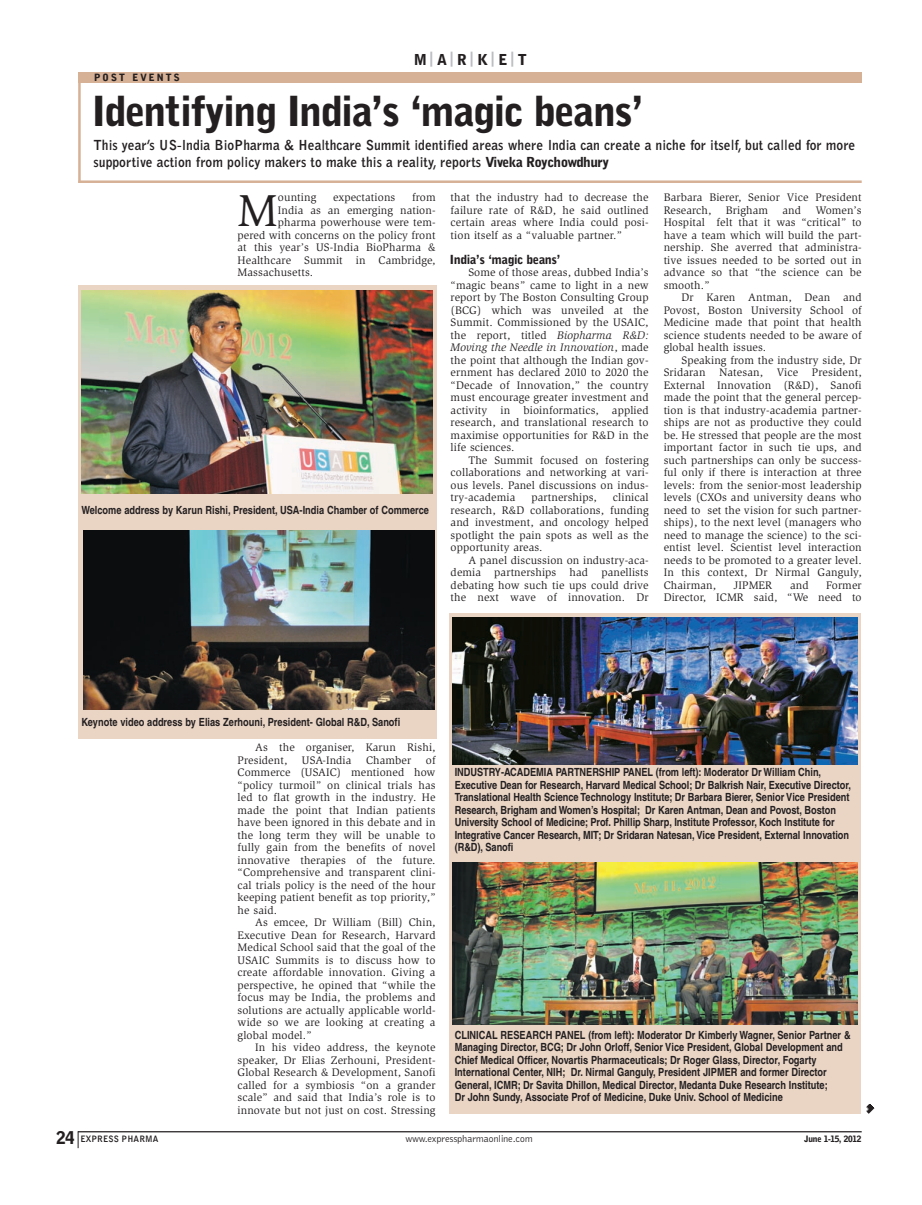
<style>
.page{position:relative;width:922px;height:1205px;background:#fff}
.page>*{position:absolute;margin:0;border:0;box-sizing:border-box;transform-origin:0 0}
.t1{font:46px "Slimbach";color:#231f20}
.t2{font:900 41.25px "Express Gothic";color:#231f20}
.t3{font:900 15px "Express Gothic";color:#231f20}
.t4{font:700 13.75px/17.5px "Express Gothic";color:#231f20}
.t5{font:900 12.5px "Express Gothic";letter-spacing:.01em;color:#231f20}
.t6{font:11.25px/12.5px "Slimbach";letter-spacing:.01em;color:#231f20;text-align:justify}
.t7{font:700 11.25px/12.5px "Helvetica";color:#231f20;scale:.82 1}
.t8{font:10px "Express Gothic";color:#231f20}
.t9{font:900 10px "Express Gothic";letter-spacing:.25em;color:#231f20}
.t10{font:700 8.75px "Express Gothic";color:#231f20}
.t11{font:900 8.75px "Express Gothic";color:#231f20}
.s1{color:#bcbdc0}
.s2{font-weight:900}
.s3{font-style:italic}
.s4{font-weight:900;font-size:17.5px}
</style>
<div class="page">
<div style="left:78px;top:285px;width:358px;height:454px;background:#ead5c5"></div>
<div style="left:449px;top:613px;width:411px;height:501px;background:#ead5c5"></div>
<hr style="left:78px;top:1131px;width:783px;height:1px;background:#231f20">
<svg style="left:78px;top:1131px;width:1px;height:17px"></svg>
<div style="left:78px;top:72px;width:783px;height:11px;background:#d7b196"></div>
<hr style="left:78px;top:75px;width:3px;height:108px;background:#d7b196">
<hr style="left:78px;top:180px;width:783px;height:3px;background:#d7b196">
<svg style="left:866px;top:1104px;width:9px;height:10px"></svg>
<img style="left:81px;top:290px;width:351px;height:203px">
<img style="left:83px;top:530px;width:351px;height:180px">
<img style="left:452px;top:862px;width:405px;height:163px">
<img style="left:452px;top:618px;width:405px;height:146px">
<h3 class="t3" style="left:414px;top:53px;width:114px">M <span class="s1">|</span>A <span class="s1">|</span>R <span class="s1">|</span>K <span class="s1">|</span>E <span class="s1">|</span>T</h3>
<h2 class="t2" style="left:94px;top:95px;width:551px">Identifying India’s ‘magic beans’</h2>
<p class="t4" style="left:94px;top:137px;width:763px">This year’s US-India BioPharma &amp; Healthcare Summit identified areas where India can create a niche for itself, but called for more supportive action from policy makers to make this a reality, reports <span class="s2">Viveka Roychowdhury</span></p>
<p class="t9" style="left:94px;top:73px;width:87px">POST EVENTS</p>
<h1 class="t1" style="left:237px;top:193px;width:41px">M</h1>
<p class="t6" style="left:278px;top:192px;width:40px">ounting</p>
<p class="t6" style="left:333px;top:192px;width:64px">expectations</p>
<p class="t6" style="left:412px;top:192px;width:25px">from</p>
<p class="t6" style="left:278px;top:205px;width:159px">India as an emerging nation-</p>
<p class="t6" style="left:278px;top:217px;width:159px">pharma powerhouse were tem-</p>
<p class="t6" style="left:237px;top:230px;width:199px">pered with concerns on the policy front</p>
<p class="t6" style="left:237px;top:242px;width:199px">at this year’s US-India BioPharma &amp;</p>
<p class="t6" style="left:237px;top:255px;width:199px">Healthcare Summit in Cambridge,</p>
<p class="t6" style="left:237px;top:267px;width:77px">Massachusetts.</p>
<p class="t7" style="left:81px;top:505px;width:425px">Welcome address by Karun Rishi, President, USA-India Chamber of Commerce</p>
<p class="t6" style="left:450px;top:192px;width:199px">that the industry had to decrease the failure rate of R&amp;D, he said outlined certain areas where India could posi&shy;tion itself as a “valuable partner.”</p>
<p class="t5" style="left:450px;top:254px;width:112px">India’s ‘magic beans’</p>
<p class="t6" style="left:450px;top:267px;width:199px;text-indent:18px">Some of those areas, dubbed India’s “magic beans” came to light in a new report by The Boston Consulting Group (BCG) which was unveiled at the Summit. Commissioned by the USAIC, the report, titled <span class="s3">Biopharma R&amp;D:<br>Moving the Needle in Innovation</span>, made the point that although the Indian gov&shy;ernment has declared 2010 to 2020 the “Decade of Innovation,” the country must encourage greater investment and activity in bioinformatics, applied research, and translational research to maximise opportunities for R&amp;D in the life sciences.</p>
<p class="t6" style="left:450px;top:455px;width:199px;text-indent:18px">The Summit focused on fostering collaborations and networking at vari&shy;ous levels. Panel discussions on indus&shy;try-academia</p>
<p class="t6" style="left:450px;top:492px;width:199px;text-indent:162px">clinical research, R&amp;D collaborations, funding and investment, and oncology helped spotlight the pain spots as well as the opportunity areas.</p>
<p class="t6" style="left:450px;top:555px;width:199px;text-indent:18px">A panel discussion on industry-aca&shy;demia partnerships had panellists debating how such tie ups could drive the next wave of innovation. Dr</p>
<p class="t6" style="left:531px;top:492px;width:67px">partnerships,</p>
<p class="t6" style="left:663px;top:192px;width:199px">Barbara Bierer, Senior Vice President<br>Research,</p>
<p class="t6" style="left:725px;top:205px;width:44px">Brigham</p>
<p class="t6" style="left:782px;top:205px;width:20px">and</p>
<p class="t6" style="left:663px;top:205px;width:199px;text-indent:152px">Women’s Hospital felt that it was “critical” to have a team which will build the part&shy;nership. She averred that administra&shy;tive issues needed to be sorted out in advance so that “the science can be smooth.”</p>
<p class="t6" style="left:663px;top:292px;width:199px;text-indent:18px">Dr Karen Antman, Dean and Povost, Boston University School of Medicine made that point that health science students needed to be aware of global health issues.</p>
<p class="t6" style="left:663px;top:355px;width:199px;text-indent:18px">Speaking from the industry side, Dr Sridaran Natesan, Vice President, External Innovation (R&amp;D), Sanofi made the point that the general percep&shy;tion is that industry-academia partner&shy;ships are not as productive they could be. He stressed that people are the most important factor in such tie ups, and such partnerships can only be success&shy;ful only if there is interaction at three levels: from the senior-most leadership levels (CXOs and university deans who need to set the vision for such partner&shy;ships), to the next level (managers who need to manage the science) to the sci&shy;entist level. Scientist level interaction needs to be promoted to a greater level.<br>In this context, Dr Nirmal Ganguly, Chairman,</p>
<p class="t6" style="left:733px;top:580px;width:40px">JIPMER</p>
<p class="t6" style="left:789px;top:580px;width:20px">and</p>
<p class="t6" style="left:663px;top:580px;width:199px;text-align:right">Former<br>Director, ICMR said, “We need to</p>
<p class="t7" style="left:81px;top:717px;width:390px">Keynote video address by Elias Zerhouni, President- Global R&amp;D, Sanofi</p>
<p class="t6" style="left:237px;top:742px;width:199px;text-indent:18px">As the organiser, Karun Rishi,<br>President,</p>
<p class="t6" style="left:237px;top:755px;width:199px;text-indent:188px">of Commerce (USAIC) mentioned how “policy turmoil” on clinical trials has led to flat growth in the industry. He made the point that Indian patients have been ignored in this debate and in the long term they will be unable to fully gain from the benefits of novel innovative therapies of the future. “Comprehensive and transparent clini&shy;cal trials policy is the need of the hour keeping patient benefit as top priority,” he said.</p>
<p class="t6" style="left:237px;top:917px;width:199px;text-indent:18px">As emcee, Dr William (Bill) Chin, Executive Dean for Research, Harvard Medical School said that the goal of the USAIC Summits is to discuss how to create affordable innovation. Giving a perspective, he opined that “while the focus may be India, the problems and solutions are actually applicable world&shy;wide so we are looking at creating a global model.”</p>
<p class="t6" style="left:237px;top:1042px;width:199px;text-indent:18px">In his video address, the keynote speaker, Dr Elias Zerhouni, President-Global Research &amp; Development, Sanofi called for a symbiosis “on a grander scale” and said that India’s role is to innovate but not just on cost. Stressing</p>
<p class="t6" style="left:302px;top:755px;width:51px">USA-India</p>
<p class="t6" style="left:366px;top:755px;width:47px">Chamber</p>
<p class="t7" style="left:454px;top:767px;width:484px">INDUSTRY-ACADEMIA PARTNERSHIP PANEL (from left): Moderator Dr William Chin, Executive Dean for Research, Harvard Medical School; Dr Balkrish Nair, Executive Director, Translational Health Science Technology Institute; Dr Barbara Bierer, Senior Vice President Research, Brigham and Women’s Hospital; Dr Karen Antman, Dean and Povost, Boston University School of Medicine; Prof. Phillip Sharp, Institute Professor, Koch Institute for Integrative Cancer Research, MIT; Dr Sridaran Natesan, Vice President, External Innovation (R&amp;D), Sanofi</p>
<p class="t7" style="left:454px;top:1030px;width:484px">CLINICAL RESEARCH PANEL (from left): Moderator Dr Kimberly Wagner, Senior Partner &amp; Managing Director, BCG; Dr John Orloff, Senior Vice President, Global Development and Chief Medical Officer, Novartis Pharmaceuticals; Dr Roger Glass, Director, Fogarty International Center, NIH; Dr. Nirmal Ganguly, President JIPMER and former Director General, ICMR; Dr Savita Dhillon, Medical Director, Medanta Duke Research Institute;<br>Dr John Sundy, Associate Prof of Medicine, Duke Univ. School of Medicine</p>
<p class="t10" style="left:57px;top:1136px;width:103px"><span class="s4">24</span> EXPRESS PHARMA</p>
<p class="t8" style="left:406px;top:1135px;width:128px">www.expresspharmaonline.com</p>
<p class="t11" style="left:804px;top:1135px;width:58px">June 1-15, 2012</p>
</div>
